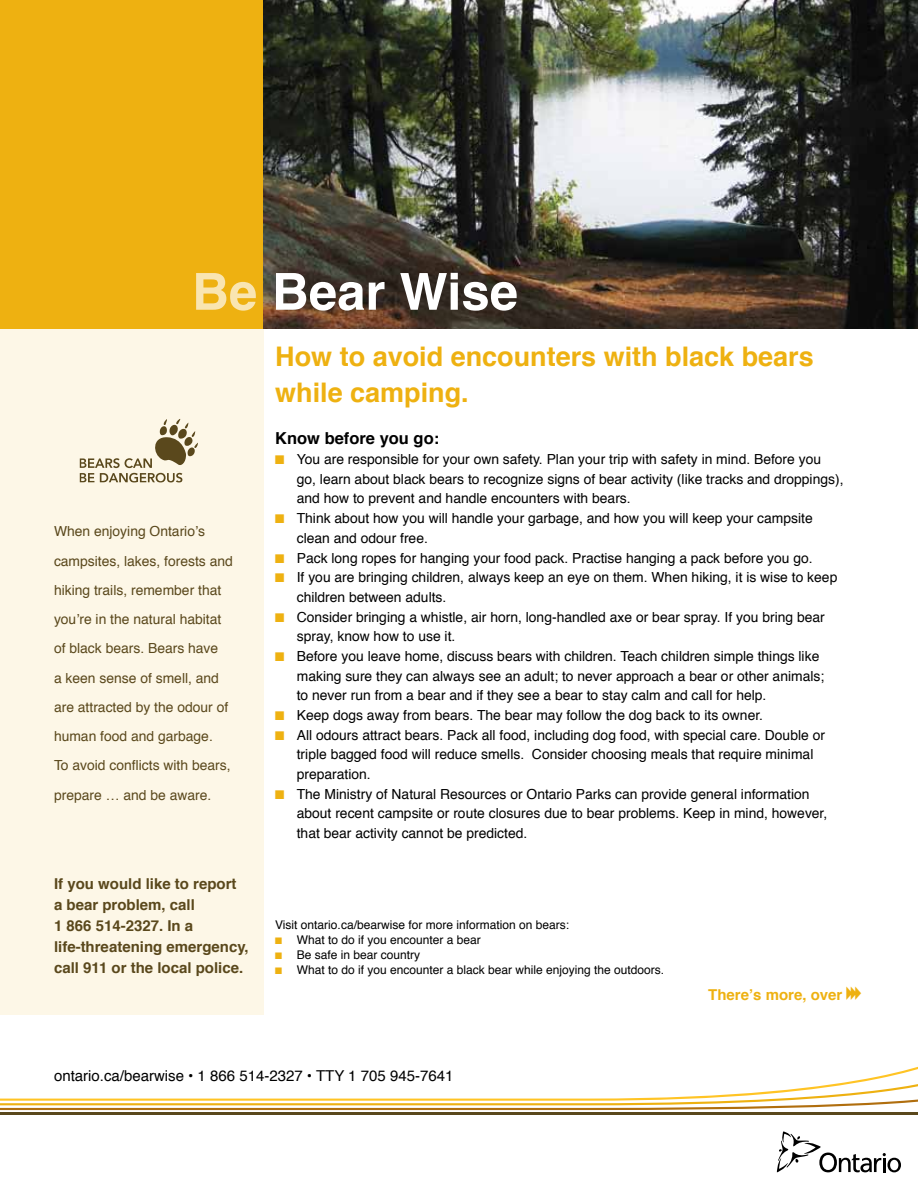
<style>
.page{position:relative;width:918px;height:1188px;background:#fff}
.page>*{position:absolute;margin:0;border:0;box-sizing:border-box;transform-origin:0 0}
.t1{font:700 51px "Helvetica";color:#fff}
.t2{font:700 27px/36px "Helvetica";color:#eeb111}
.t3{font:700 16.5px "Helvetica";color:#000}
.t4{font:700 15px/21px "Helvetica";color:#5a481c}
.t5{font:15px "Helvetica";color:#000}
.t6{font:700 15px "Helvetica";color:#eeb111}
.t7{font:13.8px "Helvetica";color:#000}
.t8{font:13.8px/29.2px "Helvetica";color:#5a481c}
.t9{font:12px/15px "Helvetica";color:#000}
.s1{color:#f9e5b1}
.s2{font-family:"Monotype Sorts";font-size:12px;color:#eeb111}
.s3{font-family:"Monotype Sorts";font-size:9px;color:#eeb111}
.s4{font-family:"Arrow Matic";font-weight:400;font-size:18px}
</style>
<div class="page">
<hr style="left:0;top:1113px;width:918px;height:2px;background:#5a481c">
<svg style="left:0;top:1066px;width:918px;height:44px"></svg>
<svg style="left:777px;top:1131px;width:124px;height:41px"></svg>
<div style="left:0;top:258px;width:264px;height:757px;background:#fdf7e7"></div>
<div style="left:0;top:0;width:918px;height:328px;background:#eeb111"></div>
<svg style="left:80px;top:419px;width:118px;height:64px"></svg>
<img style="left:264px;top:0;width:654px;height:328px">
<h1 class="t1" style="left:192px;top:251px;width:327px"><span class="s1">Be</span> Bear Wise</h1>
<p class="t8" style="left:54px;top:517px;width:180px">When enjoying Ontario’s campsites, lakes, forests and hiking trails, remember that you’re in the natural habitat of black bears. Bears have<br>a keen sense of smell, and are attracted by the odour of human food and garbage.<br>To avoid conflicts with bears, prepare … and be aware.</p>
<p class="t4" style="left:54px;top:874px;width:196px">If you would like to report<br>a bear problem, call<br>1 866 514-2327. In a life-threatening emergency, call 911 or the local police.</p>
<h2 class="t2" style="left:275px;top:339px;width:540px">How to avoid encounters with black bears while camping.</h2>
<p class="t3" style="left:275px;top:425px;width:166px">Know before you go:</p>
<p class="t7" style="left:275px;top:449px;width:548px"><span class="s2">N</span> You are responsible for your own safety. Plan your trip with safety in mind. Before you</p>
<p class="t7" style="left:297px;top:468px;width:548px">go, learn about black bears to recognize signs of bear activity (like tracks and droppings),</p>
<p class="t7" style="left:297px;top:488px;width:335px">and how to prevent and handle encounters with bears.</p>
<p class="t7" style="left:275px;top:508px;width:539px"><span class="s2">N</span> Think about how you will handle your garbage, and how you will keep your campsite</p>
<p class="t7" style="left:297px;top:527px;width:133px">clean and odour free.</p>
<p class="t7" style="left:275px;top:547px;width:539px"><span class="s2">N</span> Pack long ropes for hanging your food pack. Practise hanging a pack before you go.</p>
<p class="t7" style="left:275px;top:567px;width:564px"><span class="s2">N</span> If you are bringing children, always keep an eye on them. When hiking, it is wise to keep</p>
<p class="t7" style="left:297px;top:586px;width:151px">children between adults.</p>
<p class="t7" style="left:275px;top:606px;width:551px"><span class="s2">N</span> Consider bringing a whistle, air horn, long-handled axe or bear spray. If you bring bear</p>
<p class="t7" style="left:297px;top:626px;width:160px">spray, know how to use it.</p>
<p class="t7" style="left:275px;top:646px;width:546px"><span class="s2">N</span> Before you leave home, discuss bears with children. Teach children simple things like</p>
<p class="t7" style="left:297px;top:665px;width:529px">making sure they can always see an adult; to never approach a bear or other animals;</p>
<p class="t7" style="left:297px;top:685px;width:471px">to never run from a bear and if they see a bear to stay calm and call for help.</p>
<p class="t7" style="left:275px;top:705px;width:489px"><span class="s2">N</span> Keep dogs away from bears. The bear may follow the dog back to its owner.</p>
<p class="t7" style="left:275px;top:724px;width:551px"><span class="s2">N</span> All odours attract bears. Pack all food, including dog food, with special care. Double or</p>
<p class="t7" style="left:297px;top:744px;width:518px">triple bagged food will reduce smells. Consider choosing meals that require minimal</p>
<p class="t7" style="left:297px;top:763px;width:76px">preparation.</p>
<p class="t7" style="left:275px;top:783px;width:536px"><span class="s2">N</span> The Ministry of Natural Resources or Ontario Parks can provide general information</p>
<p class="t7" style="left:297px;top:803px;width:532px">about recent campsite or route closures due to bear problems. Keep in mind, however,</p>
<p class="t7" style="left:297px;top:822px;width:232px">that bear activity cannot be predicted.</p>
<p class="t9" style="left:275px;top:917px;width:391px">Visit ontario.ca/bearwise for more information on bears:<br><span class="s3">N</span> What to do if you encounter a bear<br><span class="s3">N</span> Be safe in bear country<br><span class="s3">N</span> What to do if you encounter a black bear while enjoying the outdoors.</p>
<p class="t6" style="left:708px;top:983px;width:156px">There’s more, over <span class="s4">~</span></p>
<p class="t5" style="left:54px;top:1064px;width:401px">ontario.ca/bearwise • 1 866 514-2327 • TTY 1 705 945-7641</p>
</div>
